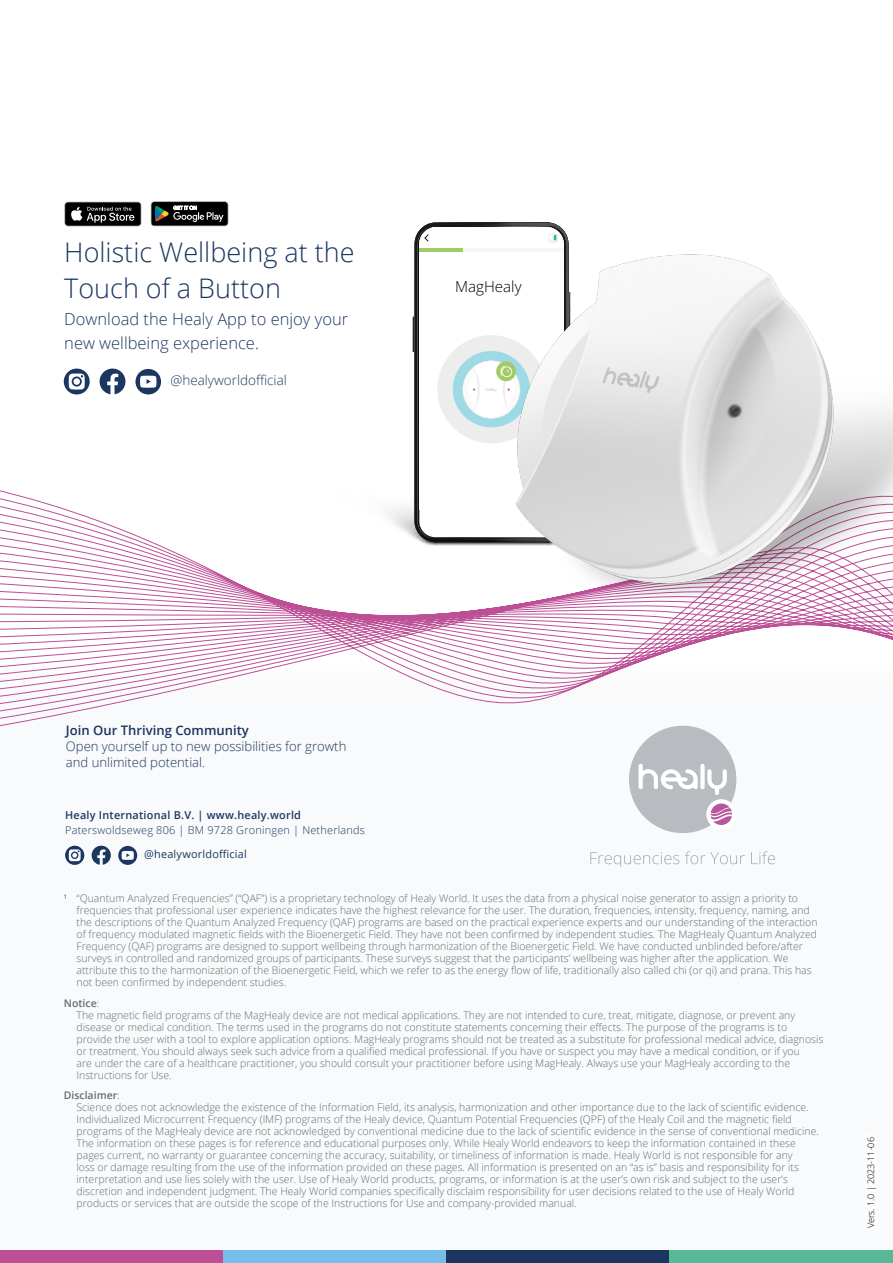
<style>
.page{position:relative;width:893px;height:1263px;background:#fff}
.page>*{position:absolute;margin:0;border:0;box-sizing:border-box;transform-origin:0 0}
.Body-Copy-SubHeadline-Big{font:300 27px/36px "Open Sans";color:#1b3761}
.Body-Copy{font:300 16.5px/24px "Open Sans";color:#1b3761}
.t1{font:300 15.15px "Open Sans";color:#000}
.X-socialLinks{font:300 13.5px "Open Sans";color:#1b3761}
.t2{font:300 13.05px/15.9px "Open Sans";color:#1b3761}
.t3{font:600 13.05px "Open Sans";color:#1b3761}
.t4{font:300 10.95px/14.5px "Open Sans";letter-spacing:.02em;color:#1b3761}
.t5{font:10.95px "Open Sans";letter-spacing:.02em;color:#1b3761}
.Body-Footnotes{font:300 10.5px/12px "Open Sans";color:#676b6b}
.t6{font:300 9px "Open Sans";color:#000}
.s1{font-weight:600}
</style>
<div class="page">
<div style="left:0;top:859px;width:893px;height:404px;background:#f9fafb"></div>
<div style="left:0;top:577px;width:893px;height:290px;background:#f9fafb"></div>
<svg style="left:91px;top:845px;width:20px;height:20px"></svg>
<svg style="left:65px;top:846px;width:19px;height:19px"></svg>
<svg style="left:118px;top:846px;width:19px;height:19px"></svg>
<svg style="left:590px;top:851px;width:185px;height:16px"></svg>
<div style="left:629px;top:726px;width:107px;height:107px;background:#b8bbbf;border-radius:50%"></div>
<svg style="left:639px;top:769px;width:88px;height:26px"></svg>
<div style="left:706px;top:799px;width:30px;height:30px;background:#fff;border-radius:50%"></div>
<svg style="left:711px;top:803px;width:21px;height:22px"></svg>
<svg style="left:64px;top:202px;width:77px;height:24px;background:#323232"></svg>
<svg style="left:151px;top:201px;width:77px;height:25px;background:#323433"></svg>
<svg style="left:62px;top:367px;width:29px;height:29px"></svg>
<svg style="left:99px;top:368px;width:27px;height:26px"></svg>
<svg style="left:64px;top:369px;width:26px;height:25px"></svg>
<svg style="left:135px;top:369px;width:26px;height:25px"></svg>
<svg style="left:0;top:490px;width:736px;height:279px"></svg>
<svg style="left:318px;top:490px;width:182px;height:58px"></svg>
<svg style="left:414px;top:222px;width:146px;height:320px"></svg>
<div style="left:419px;top:227px;width:145px;height:310px;background:#fff;border-radius:17px"></div>
<svg style="left:413px;top:227px;width:156px;height:283px"></svg>
<img style="left:500px;top:240px;width:393px;height:432px">
<div style="left:864px;top:1132px;width:14px;height:101px;background:#fff;border-radius:4px"></div>
<div style="left:0;top:1250px;width:223px;height:13px;background:#bd4f97"></div>
<div style="left:223px;top:1250px;width:224px;height:13px;background:#76beea"></div>
<div style="left:446px;top:1250px;width:224px;height:13px;background:#1b3761"></div>
<div style="left:670px;top:1250px;width:223px;height:13px;background:#58b998"></div>
<p class="Body-Copy-SubHeadline-Big" style="left:64px;top:234px;width:292px">Holistic Wellbeing at the<br>Touch of a Button</p>
<p class="Body-Copy" style="left:64px;top:307px;width:285px">Download the Healy App to enjoy your new wellbeing experience.</p>
<p class="X-socialLinks" style="left:170px;top:371px;width:118px">@healyworldofficial</p>
<p class="t1" style="left:455px;top:276px;width:68px">MagHealy</p>
<p class="t3" style="left:66px;top:721px;width:185px">Join Our Thriving Community</p>
<p class="t2" style="left:66px;top:738px;width:282px">Open yourself up to new possibilities for growth and unlimited potential.</p>
<p class="t4" style="left:65px;top:808px;width:301px"><span class="s1">Healy International B.V. | www.healy.world<br></span>Paterswoldseweg 806 | BM 9728 Groningen | Netherlands</p>
<p class="t5" style="left:144px;top:847px;width:104px">@healyworldofficial</p>
<p class="Body-Footnotes" style="left:77px;top:892px;width:743px;text-indent:-13px"><sup>1</sup> “Quantum Analyzed Frequencies” (“QAF”) is a proprietary technology of Healy World. It uses the data from a physical noise generator to assign a priority to frequencies that professional user experience indicates have the highest relevance for the user. The duration, frequencies, intensity, frequency, naming, and the descriptions of the Quantum Analyzed Frequency (QAF) programs are based on the practical experience experts and our understanding of the interaction of frequency modulated magnetic fields with the Bioenergetic Field. They have not been confirmed by independent studies. The MagHealy Quantum Analyzed Frequency (QAF) programs are designed to support wellbeing through harmonization of the Bioenergetic Field. We have conducted unblinded before/after surveys in controlled and randomized groups of participants. These surveys suggest that the participants’ wellbeing was higher after the application. We attribute this to the harmonization of the Bioenergetic Field, which we refer to as the energy flow of life, traditionally also called chi (or qi) and prana. This has not been confirmed by independent studies.</p>
<p class="Body-Footnotes" style="left:77px;top:997px;width:748px;text-indent:-13px"><span class="s1">Notice</span>:<br>The magnetic field programs of the MagHealy device are not medical applications. They are not intended to cure, treat, mitigate, diagnose, or prevent any disease or medical condition. The terms used in the programs do not constitute statements concerning their effects. The purpose of the programs is to provide the user with a tool to explore application options. MagHealy programs should not be treated as a substitute for professional medical advice, diagnosis or treatment. You should always seek such advice from a qualified medical professional. If you have or suspect you may have a medical condition, or if you<br>are under the care of a healthcare practitioner, you should consult your practitioner before using MagHealy. Always use your MagHealy according to the Instructions for Use.</p>
<p class="Body-Footnotes" style="left:77px;top:1089px;width:744px;text-indent:-13px"><span class="s1">Disclaimer</span>:<br>Science does not acknowledge the existence of the Information Field, its analysis, harmonization and other importance due to the lack of scientific evidence.<br>Individualized Microcurrent Frequency (IMF) programs of the Healy device, Quantum Potential Frequencies (QPF) of the Healy Coil and the magnetic field programs of the MagHealy device are not acknowledged by conventional medicine due to the lack of scientific evidence in the sense of conventional medicine.<br>The information on these pages is for reference and educational purposes only. While Healy World endeavors to keep the information contained in these pages current, no warranty or guarantee concerning the accuracy, suitability, or timeliness of information is made. Healy World is not responsible for any<br>loss or damage resulting from the use of the information provided on these pages. All information is presented on an “as is” basis and responsibility for its interpretation and use lies solely with the user. Use of Healy World products, programs, or information is at the user’s own risk and subject to the user’s discretion and independent judgment. The Healy World companies specifically disclaim responsibility for user decisions related to the use of Healy World products or services that are outside the scope of the Instructions for Use and company-provided manual.</p>
<p class="t6" style="left:865px;top:1228px;width:93px;rotate:-90deg">Vers. 1.0 | 2023-11-06</p>
</div>
